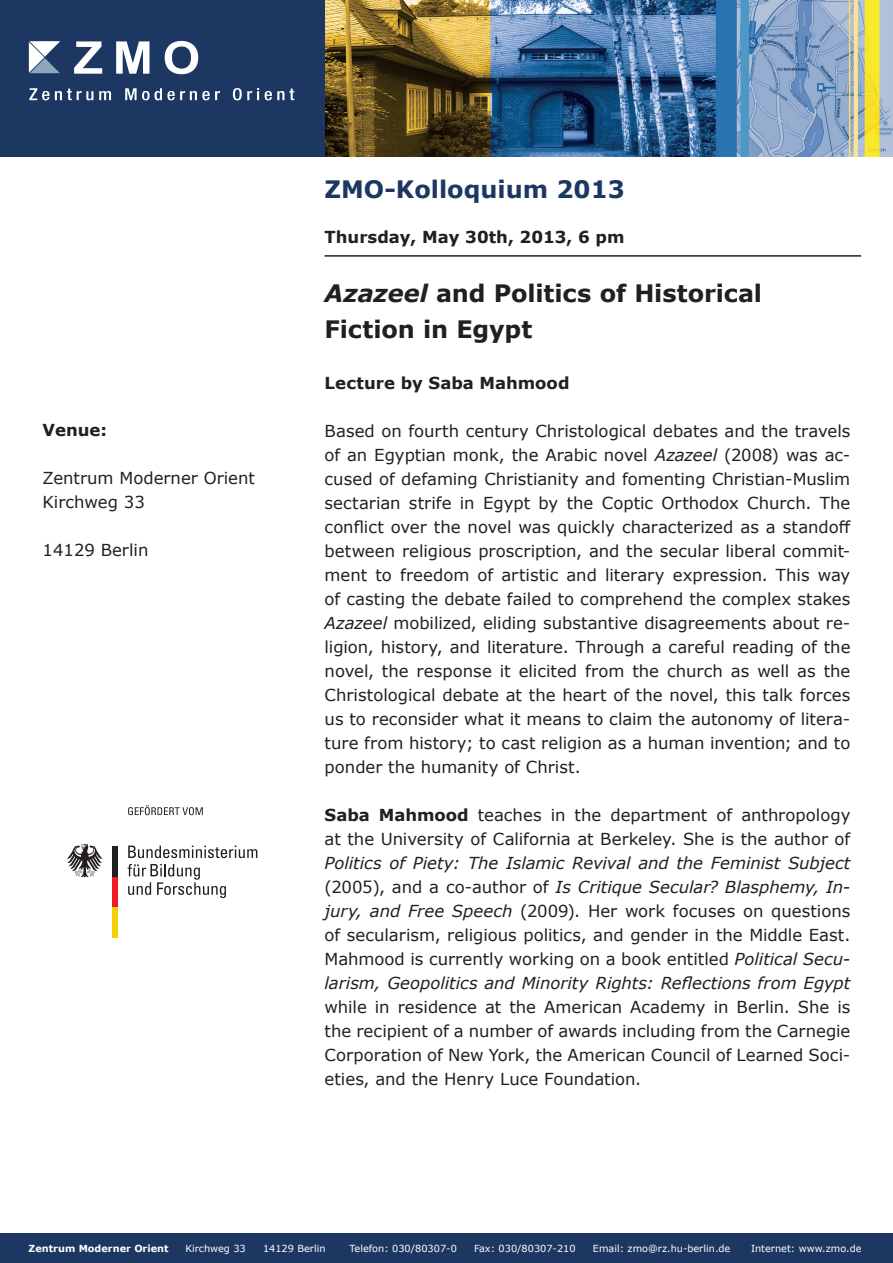
<style>
.page{position:relative;width:893px;height:1263px;background:#fff}
.page>*{position:absolute;margin:0;border:0;box-sizing:border-box;transform-origin:0 0}
.t1{font:700 24px/36px "Verdana";letter-spacing:-.005em;color:#231f20}
.t2{font:700 24px "Verdana";color:#1c3862}
.t3{font:16.5px/24px "Verdana";color:#231f20}
.t4{font:italic 16.5px/24px "Verdana";letter-spacing:-.005em;color:#231f20;text-align:justify}
.t5{font:700 16.5px "Verdana";color:#231f20}
.t6{font:9.75px "Verdana";color:#fff}
.t7{font:700 9.75px "Verdana";color:#fff}
.s1{font-style:italic}
.s2{font-weight:700}
.s3{font-style:normal}
</style>
<div class="page">
<div style="left:0;top:1233px;width:893px;height:30px;background:#1c3862"></div>
<img style="left:325px;top:0;width:568px;height:156px">
<div style="left:0;top:0;width:325px;height:156px;background:#1c3862"></div>
<svg style="left:74px;top:41px;width:28px;height:33px"></svg>
<svg style="left:116px;top:41px;width:33px;height:33px"></svg>
<svg style="left:164px;top:41px;width:34px;height:33px"></svg>
<svg style="left:99px;top:91px;width:12px;height:9px"></svg>
<svg style="left:29px;top:88px;width:64px;height:13px"></svg>
<svg style="left:232px;top:88px;width:62px;height:13px"></svg>
<svg style="left:29px;top:41px;width:31px;height:32px"></svg>
<svg style="left:125px;top:88px;width:95px;height:13px"></svg>
<hr style="left:325px;top:255px;width:536px;height:2px;background:#231f20">
<svg style="left:128px;top:864px;width:98px;height:34px"></svg>
<svg style="left:128px;top:845px;width:129px;height:13px"></svg>
<div style="left:112px;top:907px;width:5px;height:31px;background:#f4cf02"></div>
<div style="left:112px;top:876px;width:5px;height:31px;background:#ee1d23"></div>
<div style="left:112px;top:846px;width:5px;height:30px;background:#231f20"></div>
<svg style="left:67px;top:844px;width:36px;height:33px"></svg>
<svg style="left:128px;top:806px;width:75px;height:9px"></svg>
<p class="t5" style="left:43px;top:418px;width:66px">Venue:</p>
<p class="t3" style="left:43px;top:466px;width:214px">Zentrum Moderner Orient<br>Kirchweg 33</p>
<p class="t3" style="left:43px;top:538px;width:107px">14129 Berlin</p>
<h1 class="t2" style="left:325px;top:172px;width:302px">ZMO-Kolloquium 2013</h1>
<p class="t5" style="left:325px;top:225px;width:301px">Thursday, May 30th, 2013, 6 pm</p>
<h1 class="t1" style="left:325px;top:274px;width:439px"><span class="s1">Azazeel</span> and Politics of Historical<br>Fiction in Egypt</h1>
<p class="t5" style="left:325px;top:371px;width:246px">Lecture by Saba Mahmood</p>
<p class="t3" style="left:325px;top:419px;width:528px;text-align:justify">Based on fourth century Christological debates and the travels of an Egyptian monk, the Arabic novel <span class="s1">Azazeel</span> (2008) was ac&shy;cused of defaming Christianity and fomenting Christian-Muslim sectarian strife in Egypt by the Coptic Orthodox Church. The conflict over the novel was quickly characterized as a standoff between religious proscription, and the secular liberal commit&shy;ment to freedom of artistic and literary expression. This way of casting the debate failed to comprehend the complex stakes <span class="s1">Azazeel</span> mobilized, eliding substantive disagreements about re&shy;ligion, history, and literature. Through a careful reading of the novel, the response it elicited from the church as well as the Christological debate at the heart of the novel, this talk forces us to reconsider what it means to claim the autonomy of litera&shy;ture from history; to cast religion as a human invention; and to ponder the humanity of Christ.</p>
<p class="t3" style="left:325px;top:803px;width:527px"><span class="s2">Saba Mahmood</span> teaches in the department of anthropology at the University of California at Berkeley. She is the author of</p>
<p class="t4" style="left:325px;top:851px;width:527px">Politics of Piety: The Islamic Revival and the Feminist Subject <span class="s3">(2005), and a co-author of</span> Is Critique Secular? Blasphemy, In&shy;jury, and Free Speech <span class="s3">(2009). Her work focuses on questions of secularism, religious politics, and gender in the Middle East.<br>Mahmood is currently working on a book entitled</span> Political Secu&shy;larism, Geopolitics and Minority Rights: Reflections from Egypt</p>
<p class="t3" style="left:325px;top:995px;width:527px;text-align:justify">while in residence at the American Academy in Berlin. She is the recipient of a number of awards including from the Carnegie Corporation of New York, the American Council of Learned Soci&shy;eties, and the Henry Luce Foundation.</p>
<p class="t7" style="left:29px;top:1241px;width:142px">Zentrum Moderner Orient</p>
<p class="t6" style="left:185px;top:1241px;width:62px">Kirchweg 33</p>
<p class="t6" style="left:263px;top:1241px;width:64px">14129 Berlin</p>
<p class="t6" style="left:350px;top:1241px;width:109px">Telefon: 030/80307-0</p>
<p class="t6" style="left:474px;top:1241px;width:103px">Fax: 030/80307-210</p>
<p class="t6" style="left:593px;top:1241px;width:139px">Email: zmo@rz.hu-berlin.de</p>
<p class="t6" style="left:751px;top:1241px;width:112px">Internet: www.zmo.de</p>
</div>
